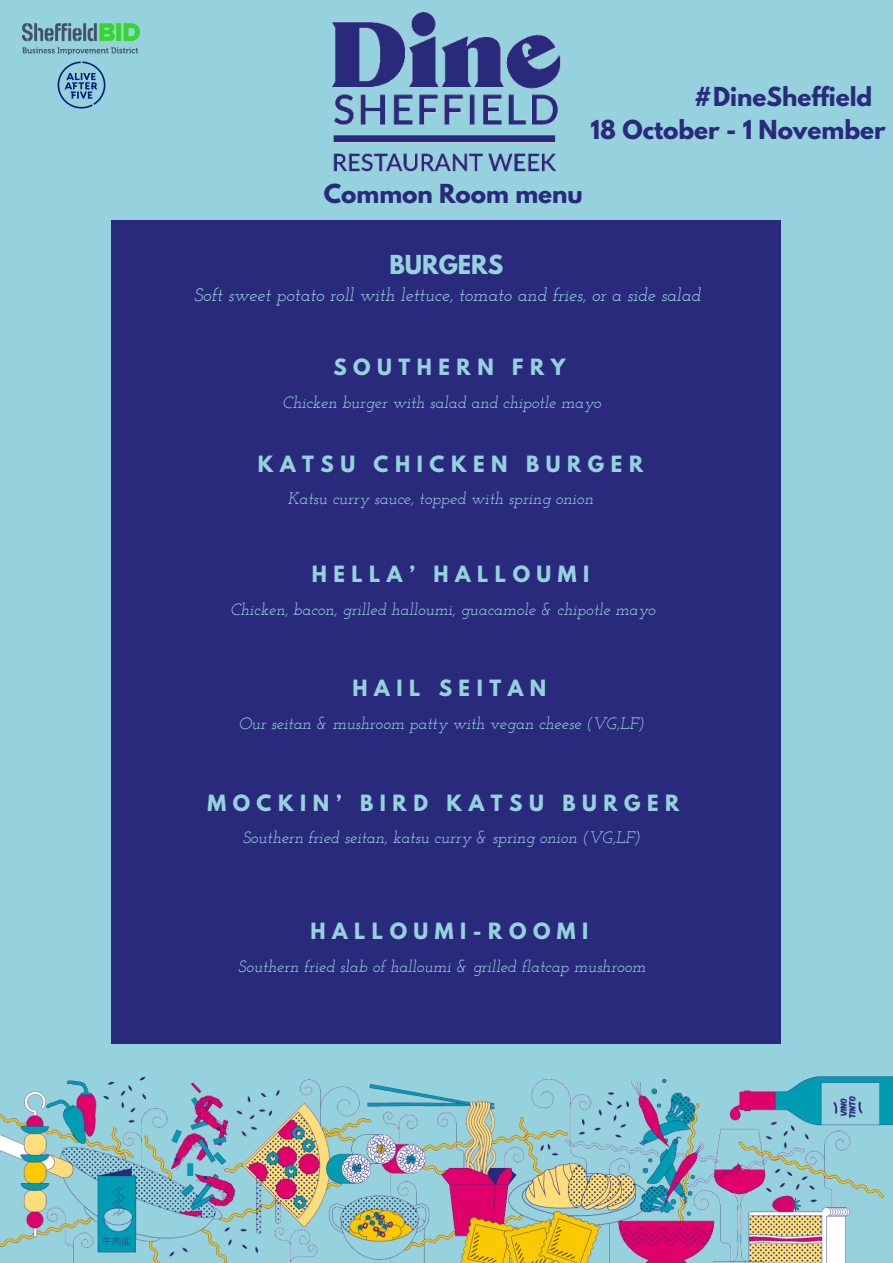
<style>
.page{position:relative;width:893px;height:1263px;background:#96d2dd}
.page>*{position:absolute;margin:0;border:0;box-sizing:border-box;transform-origin:0 0}
.t1{font:700 23.25px "League Spartan";color:#292a7c}
.t2{font:700 23.25px "League Spartan";color:#96d2dd}
.t3{font:700 19.8px "League Spartan";letter-spacing:.33em;color:#96d2dd}
.t4{font:italic 18.15px "Josefin Slab";color:#96d2dd}
.t5{font:italic 16.5px "Josefin Slab";color:#96d2dd}
</style>
<div class="page">
<div style="left:111px;top:221px;width:670px;height:823px;background:#292a7c"></div>
<img style="left:332px;top:12px;width:229px;height:159px">
<img style="left:23px;top:24px;width:117px;height:30px">
<img style="left:57px;top:54px;width:49px;height:55px">
<img style="left:0;top:1076px;width:893px;height:187px">
<h1 class="t1" style="left:694px;top:85px;width:180px">#DineSheffield</h1>
<h1 class="t1" style="left:591px;top:118px;width:297px">18 October - 1 November</h1>
<h1 class="t1" style="left:324px;top:182px;width:260px">Common Room menu</h1>
<h1 class="t2" style="left:389px;top:253px;width:115px">BURGERS</h1>
<p class="t4" style="left:194px;top:287px;width:508px">Soft sweet potato roll with lettuce, tomato and fries, or a side salad</p>
<p class="t3" style="left:333px;top:357px;width:234px">SOUTHERN FRY</p>
<p class="t5" style="left:283px;top:395px;width:320px">Chicken burger with salad and chipotle mayo</p>
<p class="t3" style="left:258px;top:454px;width:387px">KATSU CHICKEN BURGER</p>
<p class="t5" style="left:288px;top:492px;width:307px">Katsu curry sauce, topped with spring onion</p>
<p class="t3" style="left:312px;top:564px;width:279px">HELLA’ HALLOUMI</p>
<p class="t5" style="left:231px;top:602px;width:427px">Chicken, bacon, grilled halloumi, guacamole &amp; chipotle mayo</p>
<p class="t3" style="left:353px;top:678px;width:195px">HAIL SEITAN</p>
<p class="t5" style="left:239px;top:716px;width:408px">Our seitan &amp; mushroom patty with vegan cheese (VG,LF)</p>
<p class="t3" style="left:207px;top:793px;width:474px">MOCKIN’ BIRD KATSU BURGER</p>
<p class="t5" style="left:243px;top:831px;width:400px">Southern fried seitan, katsu curry &amp; spring onion (VG,LF)</p>
<p class="t3" style="left:310px;top:921px;width:280px">HALLOUMI-ROOMI</p>
<p class="t5" style="left:238px;top:959px;width:409px">Southern fried slab of halloumi &amp; grilled flatcap mushroom</p>
</div>
